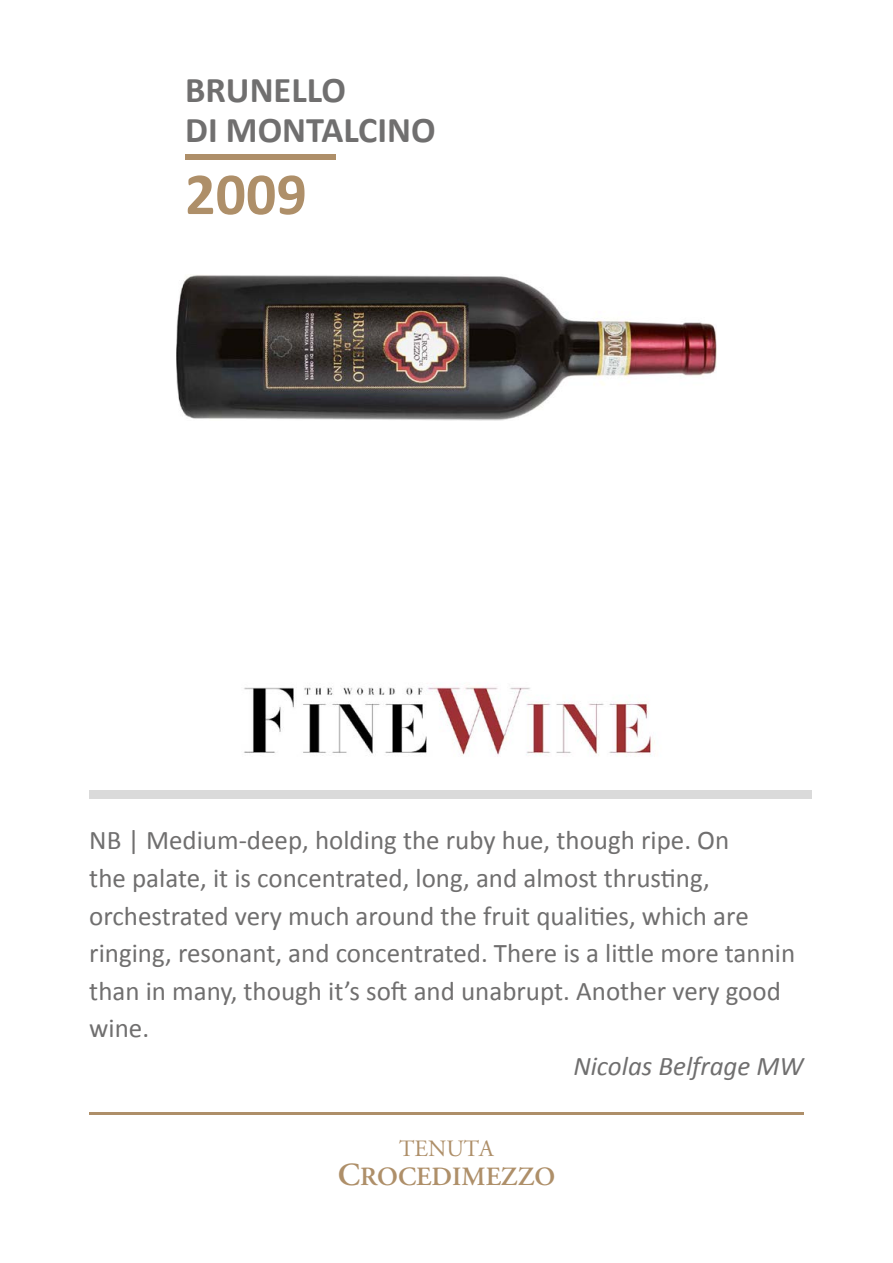
<style>
.page{position:relative;width:893px;height:1263px;background:#fff}
.page>*{position:absolute;margin:0;border:0;box-sizing:border-box;transform-origin:0 0}
.t1{font:700 60px "Calibri";color:#ae8f69}
.t2{font:700 36.3px/40.2px "Calibri";color:#706f6f}
.t3{font:27px/37.5px "Calibri";color:#706f6f}
.t4{font:italic 27px "Calibri";color:#706f6f}
.t5{font:600 26.25px "Adobe Garamond";color:#ae8f69}
.t6{font:23.4px "Adobe Garamond Regular SC";color:#ae8f69}
.s1{font-size:32.1px}
</style>
<div class="page">
<div style="left:89px;top:791px;width:723px;height:8px;background:#dadada"></div>
<div style="left:185px;top:154px;width:151px;height:6px;background:#ae8f69"></div>
<hr style="left:89px;top:1112px;width:715px;height:2px;background:#ae8f69">
<img style="left:177px;top:275px;width:539px;height:146px">
<img style="left:244px;top:684px;width:409px;height:73px">
<h2 class="t2" style="left:185px;top:70px;width:252px">BRUNELLO<br>DI MONTALCINO</h2>
<h1 class="t1" style="left:185px;top:156px;width:123px">2009</h1>
<p class="t3" style="left:89px;top:822px;width:707px">NB | Medium-deep, holding the ruby hue, though ripe. On<br>the palate, it is concentrated, long, and almost thrusting, orchestrated very much around the fruit qualities, which are ringing, resonant, and concentrated. There is a little more tannin than in many, though it’s soft and unabrupt. Another very good wine.</p>
<p class="t4" style="left:573px;top:1047px;width:232px">Nicolas Belfrage MW</p>
<p class="t6" style="left:399px;top:1136px;width:96px">TENUTA</p>
<p class="t5" style="left:338px;top:1162px;width:219px"><span class="s1">C</span>ROCEDIMEZZO</p>
</div>
